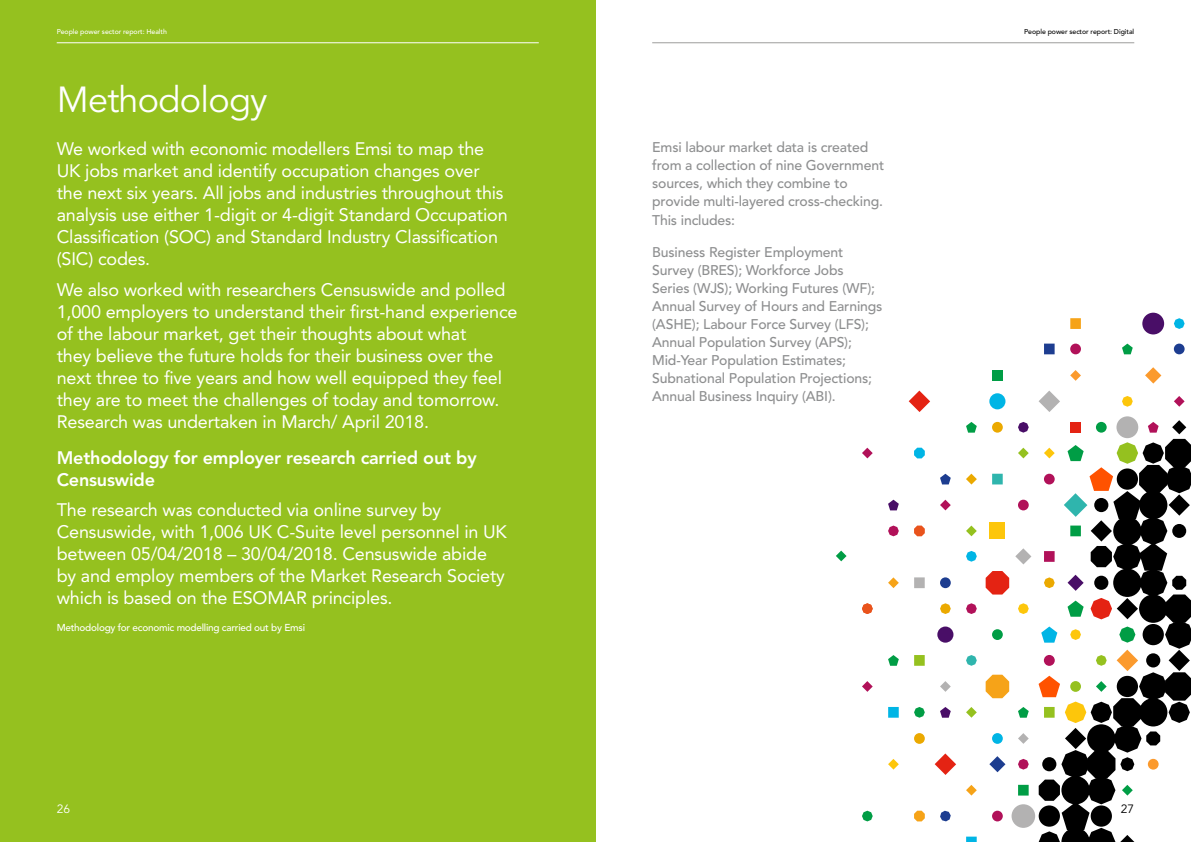
<style>
.page{position:relative;width:1191px;height:842px;background:#fff}
.page>*{position:absolute;margin:0;border:0;box-sizing:border-box;transform-origin:0 0}
.t1{font:36px "Avenir";letter-spacing:-.02em;color:#fff}
.t2{font:18px/22px "Avenir";letter-spacing:-.01em;color:#fff}
.t3{font:800 18px/22px "Avenir";letter-spacing:-.01em;color:#fff}
.t4{font:500 14px/18px "Avenir";letter-spacing:-.01em;color:#8e8f90}
.t5{font:12px "Avenir";color:#fff}
.t6{font:12px "Avenir";color:#000}
.t7{font:500 10px "Avenir";letter-spacing:-.025em;color:#fff}
.t8{font:500 7px "Avenir";letter-spacing:-.01em;color:#000}
.t9{font:500 7px "Avenir";letter-spacing:-.01em;color:#fff}
</style>
<div class="page">
<svg style="left:914px;top:526px;width:10px;height:10px"></svg>
<div style="left:914px;top:733px;width:10px;height:11px;background:#eba900;border-radius:50%"></div>
<svg style="left:888px;top:577px;width:10px;height:11px"></svg>
<svg style="left:908px;top:391px;width:22px;height:21px"></svg>
<svg style="left:934px;top:753px;width:22px;height:22px"></svg>
<svg style="left:985px;top:571px;width:24px;height:23px"></svg>
<svg style="left:1018px;top:733px;width:10px;height:11px"></svg>
<div style="left:1044px;top:344px;width:10px;height:10px;background:#1d3d90"></div>
<svg style="left:1015px;top:548px;width:16px;height:16px"></svg>
<svg style="left:940px;top:681px;width:10px;height:11px"></svg>
<div style="left:914px;top:577px;width:10px;height:11px;background:#b3b2b2"></div>
<svg style="left:1038px;top:391px;width:22px;height:21px"></svg>
<div style="left:1011px;top:804px;width:24px;height:24px;background:#b3b2b2;border-radius:50%"></div>
<svg style="left:1116px;top:416px;width:22px;height:22px"></svg>
<svg style="left:1018px;top:603px;width:10px;height:11px"></svg>
<svg style="left:1070px;top:370px;width:11px;height:11px"></svg>
<svg style="left:1145px;top:367px;width:16px;height:17px"></svg>
<div style="left:1070px;top:318px;width:10px;height:11px;background:#f6a318"></div>
<div style="left:989px;top:523px;width:16px;height:16px;background:#fdc60b"></div>
<svg style="left:1122px;top:396px;width:10px;height:11px"></svg>
<svg style="left:940px;top:474px;width:10px;height:10px"></svg>
<div style="left:940px;top:577px;width:10px;height:11px;background:#1d3d90;border-radius:50%"></div>
<svg style="left:888px;top:759px;width:10px;height:11px"></svg>
<svg style="left:914px;top:811px;width:10px;height:10px"></svg>
<svg style="left:985px;top:675px;width:24px;height:23px"></svg>
<svg style="left:862px;top:603px;width:10px;height:11px"></svg>
<svg style="left:1018px;top:448px;width:10px;height:10px"></svg>
<div style="left:1018px;top:785px;width:10px;height:10px;background:#009d45"></div>
<svg style="left:1018px;top:707px;width:10px;height:11px"></svg>
<div style="left:992px;top:370px;width:10px;height:11px;background:#009d45"></div>
<svg style="left:966px;top:422px;width:10px;height:11px"></svg>
<svg style="left:940px;top:811px;width:10px;height:10px"></svg>
<div style="left:914px;top:655px;width:10px;height:11px;background:#95c11f"></div>
<svg style="left:914px;top:707px;width:10px;height:11px"></svg>
<div style="left:992px;top:629px;width:10px;height:11px;background:#009d45;border-radius:50%"></div>
<svg style="left:888px;top:655px;width:10px;height:11px"></svg>
<svg style="left:966px;top:526px;width:10px;height:10px"></svg>
<svg style="left:966px;top:785px;width:10px;height:10px"></svg>
<svg style="left:966px;top:707px;width:10px;height:11px"></svg>
<svg style="left:1122px;top:344px;width:10px;height:10px"></svg>
<svg style="left:836px;top:551px;width:10px;height:10px"></svg>
<svg style="left:862px;top:811px;width:10px;height:10px"></svg>
<svg style="left:1174px;top:318px;width:10px;height:11px"></svg>
<div style="left:1173px;top:344px;width:11px;height:10px;background:#1d3d90;border-radius:50%"></div>
<div style="left:989px;top:393px;width:16px;height:16px;background:#00b5e5;border-radius:50%"></div>
<svg style="left:966px;top:474px;width:11px;height:10px"></svg>
<svg style="left:966px;top:551px;width:10px;height:11px"></svg>
<svg style="left:966px;top:655px;width:10px;height:11px"></svg>
<div style="left:966px;top:837px;width:10px;height:5px;background:#00b5e5"></div>
<div style="left:992px;top:733px;width:10px;height:11px;background:#00b5e5;border-radius:50%"></div>
<svg style="left:914px;top:448px;width:10px;height:10px"></svg>
<div style="left:992px;top:474px;width:10px;height:10px;background:#2fb5ad"></div>
<div style="left:888px;top:707px;width:10px;height:11px;background:#00b5e5"></div>
<svg style="left:1018px;top:759px;width:10px;height:11px"></svg>
<div style="left:1070px;top:344px;width:11px;height:10px;background:#b11159;border-radius:50%"></div>
<svg style="left:989px;top:756px;width:16px;height:16px"></svg>
<div style="left:992px;top:811px;width:10px;height:10px;background:#b11159;border-radius:50%"></div>
<svg style="left:966px;top:603px;width:10px;height:11px"></svg>
<svg style="left:940px;top:603px;width:10px;height:11px"></svg>
<svg style="left:940px;top:500px;width:10px;height:10px"></svg>
<svg style="left:862px;top:448px;width:10px;height:10px"></svg>
<svg style="left:888px;top:526px;width:10px;height:10px"></svg>
<svg style="left:862px;top:681px;width:10px;height:11px"></svg>
<svg style="left:1174px;top:396px;width:10px;height:11px"></svg>
<svg style="left:1038px;top:420px;width:153px;height:422px"></svg>
<div style="left:1043px;top:655px;width:11px;height:11px;background:#b11159;border-radius:50%"></div>
<div style="left:1018px;top:500px;width:10px;height:10px;background:#b11159;border-radius:50%"></div>
<div style="left:1142px;top:313px;width:22px;height:21px;background:#490e67;border-radius:50%"></div>
<div style="left:937px;top:626px;width:16px;height:17px;background:#490e67;border-radius:50%"></div>
<div style="left:992px;top:422px;width:10px;height:11px;background:#eba900;border-radius:50%"></div>
<svg style="left:1018px;top:422px;width:10px;height:11px"></svg>
<svg style="left:888px;top:500px;width:10px;height:10px"></svg>
<svg style="left:940px;top:707px;width:10px;height:11px"></svg>
<div style="left:0;top:0;width:595px;height:842px;background:#95c11f"></div>
<hr style="left:57px;top:43px;width:482px;height:1px;background:#fff">
<hr style="left:652px;top:43px;width:482px;height:1px;background:#9d9d9c">
<p class="t9" style="left:57px;top:27px;width:112px">People power sector report: Health</p>
<p class="t8" style="left:1024px;top:27px;width:112px">People power sector report: Digital</p>
<h1 class="t1" style="left:57px;top:79px;width:212px">Methodology</h1>
<p class="t2" style="left:57px;top:138px;width:452px">We worked with economic modellers Emsi to map the UK jobs market and identify occupation changes over the next six years. All jobs and industries throughout this analysis use either 1-digit or 4-digit Standard Occupation Classification (SOC) and Standard Industry Classification (SIC) codes.</p>
<p class="t2" style="left:57px;top:279px;width:462px">We also worked with researchers Censuswide and polled 1,000 employers to understand their first-hand experience of the labour market, get their thoughts about what<br>they believe the future holds for their business over the next three to five years and how well equipped they feel they are to meet the challenges of today and tomorrow.<br>Research was undertaken in March/ April 2018.</p>
<p class="t3" style="left:57px;top:447px;width:421px">Methodology for employer research carried out by<br>Censuswide</p>
<p class="t2" style="left:57px;top:499px;width:452px">The research was conducted via online survey by Censuswide, with 1,006 UK C-Suite level personnel in UK between 05/04/2018 – 30/04/2018. Censuswide abide by and employ members of the Market Research Society which is based on the ESOMAR principles.</p>
<p class="t7" style="left:57px;top:621px;width:250px">Methodology for economic modelling carried out by Emsi</p>
<p class="t4" style="left:652px;top:139px;width:233px">Emsi labour market data is created from a collection of nine Government sources, which they combine to provide multi-layered cross-checking.<br>This includes:</p>
<p class="t4" style="left:652px;top:243px;width:232px">Business Register Employment Survey (BRES); Workforce Jobs Series (WJS); Working Futures (WF); Annual Survey of Hours and Earnings (ASHE); Labour Force Survey (LFS); Annual Population Survey (APS); Mid-Year Population Estimates; Subnational Population Projections; Annual Business Inquiry (ABI).</p>
<p class="t5" style="left:57px;top:802px;width:15px">26</p>
<p class="t6" style="left:1121px;top:802px;width:15px">27</p>
</div>
